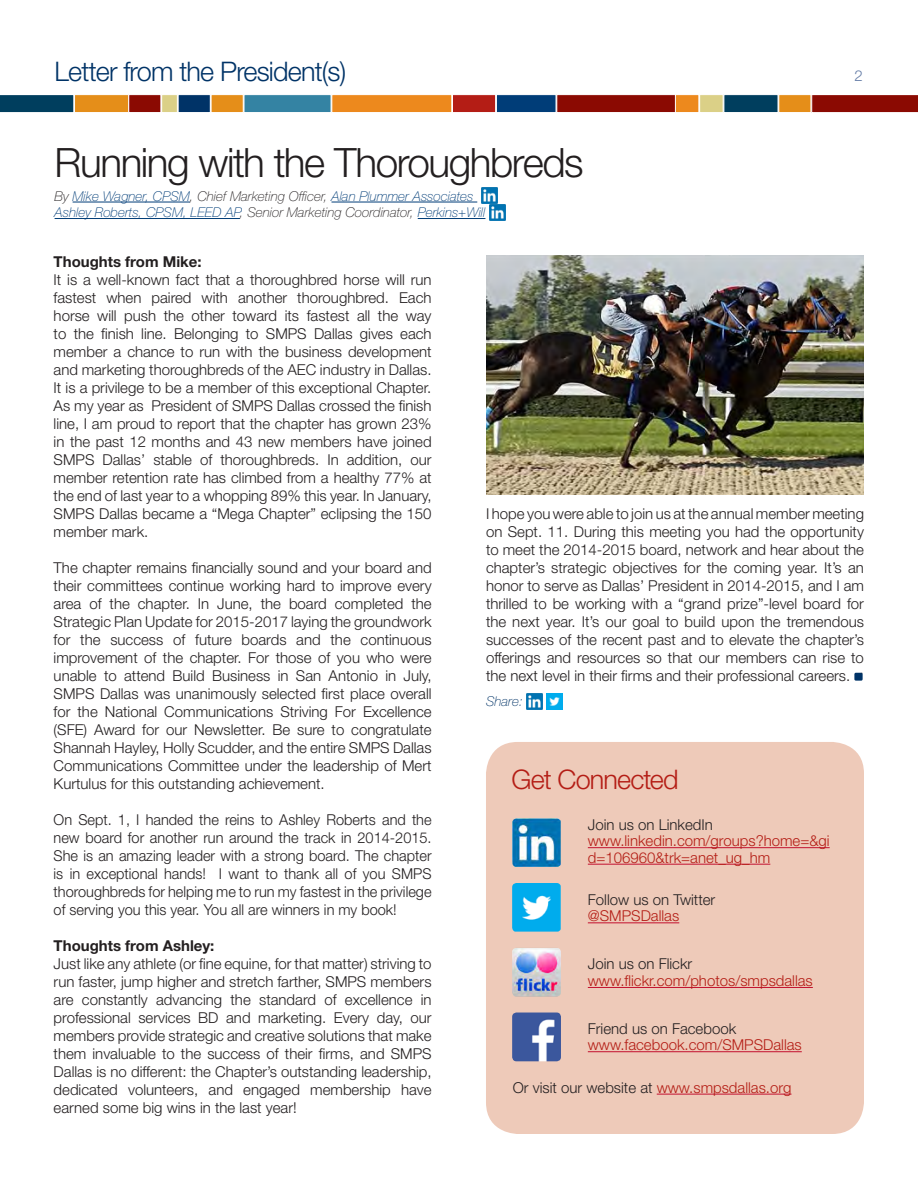
<style>
.page{position:relative;width:918px;height:1188px;background:#fff}
.page>*{position:absolute;margin:0;border:0;box-sizing:border-box;transform-origin:0 0}
.Major_Article_Headli{font:300 40.5px "Helvetica Neue LT Std";letter-spacing:-.035em;color:#231f20}
.Section_Headline__Ad{font:300 27px "Helvetica Neue LT Std";letter-spacing:-.03em;color:#003367}
.Minor_Article_Headli{font:300 27px "Helvetica Neue LT Std";letter-spacing:-.035em;color:#b41d15}
.Body_copy{font:300 15px/18px "Helvetica Neue LT Std";color:#231f20;text-align:justify}
.Body_copy-2{font:300 15px/16.5px "Helvetica Neue LT Std";color:#b41d15}
.Subhead{font:700 15px "Helvetica Neue LT Std";color:#231f20}
.t1{font:300 15px "Helvetica Neue LT Std";color:#657da7}
.Byline{font:italic 100 13.5px "Helvetica Neue LT Std";color:#003d78}
.Bio___Credits{font:italic 100 13.5px "Helvetica Neue LT Std";color:#003367}
.s1{color:#231f20}
.s2{color:#b41d15}
</style>
<div class="page">
<hr style="left:73px;top:202px;width:117px;height:1px;background:#003d78">
<hr style="left:331px;top:202px;width:146px;height:1px;background:#003d78">
<hr style="left:55px;top:218px;width:185px;height:1px;background:#003d78">
<hr style="left:418px;top:218px;width:67px;height:1px;background:#003d78">
<img style="left:481px;top:188px;width:16px;height:16px">
<img style="left:490px;top:204px;width:16px;height:16px">
<svg style="left:0;top:95px;width:74px;height:18px"></svg>
<div style="left:74px;top:94px;width:55px;height:19px;background:#e58e19;border:1px solid #fff"></div>
<div style="left:128px;top:94px;width:33px;height:19px;background:#8b0a02;border:1px solid #fff"></div>
<div style="left:178px;top:94px;width:33px;height:19px;background:#003367;border:1px solid #fff"></div>
<div style="left:161px;top:94px;width:17px;height:19px;background:#dbd087;border:1px solid #fff"></div>
<div style="left:244px;top:94px;width:87px;height:19px;background:#3483a3;border:1px solid #fff"></div>
<div style="left:211px;top:94px;width:33px;height:19px;background:#e58e19;border:1px solid #fff"></div>
<div style="left:331px;top:94px;width:121px;height:19px;background:#ed891d;border:1px solid #fff"></div>
<div style="left:452px;top:94px;width:44px;height:19px;background:#b41d15;border:1px solid #fff"></div>
<div style="left:496px;top:94px;width:60px;height:19px;background:#003d78;border:1px solid #fff"></div>
<div style="left:556px;top:94px;width:121px;height:19px;background:#8b0a02;border:1px solid #fff"></div>
<div style="left:675px;top:94px;width:24px;height:19px;background:#ed891d;border:1px solid #fff"></div>
<svg style="left:811px;top:95px;width:107px;height:18px;background:#921a13"></svg>
<div style="left:699px;top:94px;width:25px;height:19px;background:#dbd087;border:1px solid #fff"></div>
<div style="left:724px;top:94px;width:54px;height:19px;background:#003e5e;border:1px solid #fff"></div>
<div style="left:778px;top:94px;width:33px;height:19px;background:#e58e19;border:1px solid #fff"></div>
<img style="left:486px;top:256px;width:378px;height:238px">
<div style="left:854px;top:673px;width:9px;height:8px;background:#003367;border-radius:2px"></div>
<img style="left:527px;top:693px;width:16px;height:16px">
<img style="left:547px;top:693px;width:16px;height:16px">
<div style="left:486px;top:742px;width:378px;height:392px;background:#eecab9;border-radius:32px"></div>
<hr style="left:588px;top:987px;width:225px;height:1px;background:#c3102f">
<img style="left:512px;top:948px;width:49px;height:49px">
<img style="left:512px;top:883px;width:49px;height:49px">
<img style="left:512px;top:818px;width:49px;height:49px">
<hr style="left:588px;top:847px;width:242px;height:1px;background:#c3102f">
<hr style="left:588px;top:864px;width:182px;height:1px;background:#c3102f">
<hr style="left:588px;top:922px;width:91px;height:1px;background:#c3102f">
<hr style="left:657px;top:1094px;width:135px;height:1px;background:#c3102f">
<img style="left:512px;top:1013px;width:49px;height:48px">
<hr style="left:588px;top:1051px;width:214px;height:1px;background:#c3102f">
<p class="Section_Headline__Ad" style="left:55px;top:55px;width:293px">Letter from the President(s)</p>
<p class="t1" style="left:855px;top:67px;width:10px">2</p>
<p class="Major_Article_Headli" style="left:55px;top:138px;width:531px">Running with the Thoroughbreds</p>
<p class="Byline" style="left:55px;top:188px;width:420px"><span class="s1">By</span> Mike Wagner, CPSM<span class="s1">, Chief Marketing Officer,</span> Alan Plummer Associates</p>
<p class="Byline" style="left:55px;top:205px;width:432px">Ashley Roberts, CPSM, LEED AP<span class="s1">, Senior Marketing Coordinator,</span> Perkins+Will</p>
<p class="Subhead" style="left:54px;top:252px;width:150px">Thoughts from Mike:</p>
<p class="Body_copy" style="left:54px;top:270px;width:380px">It is a well-known fact that a thoroughbred horse will run fastest when paired with another thoroughbred. Each horse will push the other toward its fastest all the way to the finish line. Belonging to SMPS Dallas gives each member a chance to run with the business development and marketing thoroughbreds of the AEC industry in Dallas.<br>It is a privilege to be a member of this exceptional Chapter.</p>
<p class="Body_copy" style="left:54px;top:396px;width:380px">As my year as President of SMPS Dallas crossed the finish line, I am proud to report that the chapter has grown 23% in the past 12 months and 43 new members have joined SMPS Dallas’ stable of thoroughbreds. In addition, our member retention rate has climbed from a healthy 77% at the end of last year to a whopping 89% this year. In January, SMPS Dallas became a “Mega Chapter” eclipsing the 150 member mark.</p>
<p class="Body_copy" style="left:54px;top:558px;width:380px">The chapter remains financially sound and your board and their committees continue working hard to improve every area of the chapter. In June, the board completed the Strategic Plan Update for 2015-2017 laying the groundwork for the success of future boards and the continuous improvement of the chapter. For those of you who were unable to attend Build Business in San Antonio in July, SMPS Dallas was unanimously selected first place overall for the National Communications Striving For Excellence (SFE) Award for our Newsletter. Be sure to congratulate Shannah Hayley, Holly Scudder, and the entire SMPS Dallas Communications Committee under the leadership of Mert Kurtulus for this outstanding achievement.</p>
<p class="Body_copy" style="left:54px;top:810px;width:380px">On Sept. 1, I handed the reins to Ashley Roberts and the new board for another run around the track in 2014-2015.<br>She is an amazing leader with a strong board. The chapter is in exceptional hands! I want to thank all of you SMPS thoroughbreds for helping me to run my fastest in the privilege of serving you this year. You all are winners in my book!</p>
<p class="Subhead" style="left:54px;top:936px;width:162px">Thoughts from Ashley:</p>
<p class="Body_copy" style="left:54px;top:954px;width:380px">Just like any athlete (or fine equine, for that matter) striving to run faster, jump higher and stretch farther, SMPS members are constantly advancing the standard of excellence in professional services BD and marketing. Every day, our members provide strategic and creative solutions that make them invaluable to the success of their firms, and SMPS Dallas is no different: the Chapter’s outstanding leadership, dedicated volunteers, and engaged membership have earned some big wins in the last year!</p>
<p class="Body_copy" style="left:486px;top:504px;width:380px">I hope you were able to join us at the annual member meeting on Sept. 11. During this meeting you had the opportunity to meet the 2014-2015 board, network and hear about the chapter’s strategic objectives for the coming year. It’s an honor to serve as Dallas’ President in 2014-2015, and I am thrilled to be working with a “grand prize”-level board for the next year. It’s our goal to build upon the tremendous successes of the recent past and to elevate the chapter’s offerings and resources so that our members can rise to the next level in their firms and their professional careers.</p>
<p class="Bio___Credits" style="left:486px;top:694px;width:38px">Share:</p>
<p class="Minor_Article_Headli" style="left:512px;top:763px;width:169px">Get Connected</p>
<p class="Body_copy" style="left:588px;top:815px;width:127px">Join us on LinkedIn</p>
<p class="Body_copy-2" style="left:588px;top:832px;width:243px">www.linkedin.com/groups?home=&amp;gi d=106960&amp;trk=anet_ug_hm</p>
<p class="Body_copy" style="left:588px;top:890px;width:129px">Follow us on Twitter</p>
<p class="Body_copy-2" style="left:588px;top:907px;width:93px">@SMPSDallas</p>
<p class="Body_copy" style="left:588px;top:955px;width:106px">Join us on Flickr</p>
<p class="Body_copy-2" style="left:588px;top:972px;width:227px">www.flickr.com/photos/smpsdallas</p>
<p class="Body_copy" style="left:588px;top:1019px;width:150px">Friend us on Facebook</p>
<p class="Body_copy-2" style="left:588px;top:1036px;width:215px">www.facebook.com/SMPSDallas</p>
<p class="Body_copy" style="left:513px;top:1078px;width:280px">Or visit our website at <span class="s2">www.smpsdallas.org</span></p>
</div>
